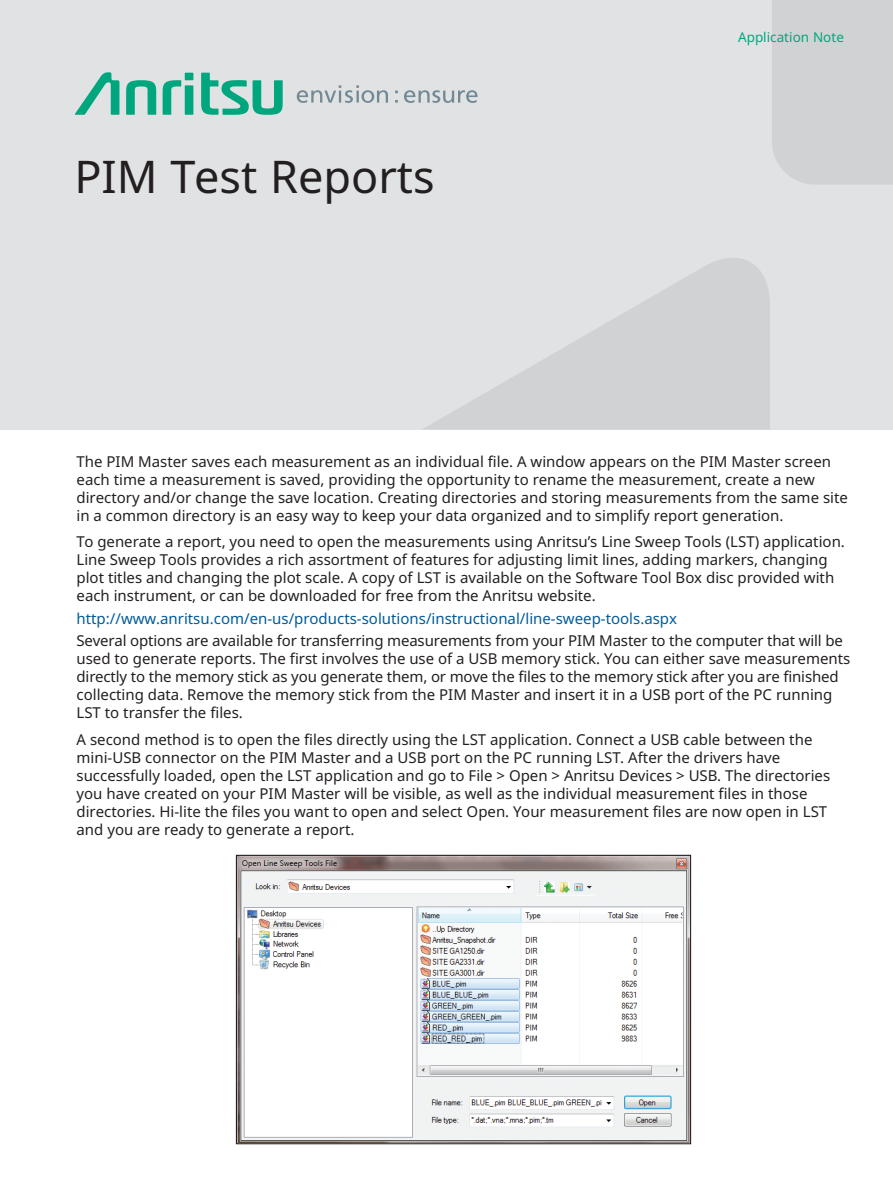
<style>
.page{position:relative;width:893px;height:1191px;background:#fff}
.page>*{position:absolute;margin:0;border:0;box-sizing:border-box;transform-origin:0 0}
._30pt_Head{font:45px "Noto Sans";color:#231f20}
.Body_Text{font:15px/18px "Noto Sans";color:#231f20}
.Body_Text-2{font:15px "Noto Sans";color:#015b9b}
.Head1{font:13.5px "Noto Sans";color:#00a77e}
</style>
<div class="page">
<div style="left:0;top:0;width:893px;height:429px;background:#e1e2e4"></div>
<svg style="left:424px;top:258px;width:346px;height:171px;fill:#d1d2d4"></svg>
<div style="left:772px;top:0;width:121px;height:184px;background:#d1d2d4"></div>
<svg style="left:75px;top:72px;width:208px;height:43px"></svg>
<svg style="left:297px;top:85px;width:91px;height:18px"></svg>
<svg style="left:404px;top:90px;width:74px;height:13px"></svg>
<img style="left:238px;top:857px;width:451px;height:285px">
<div style="left:236px;top:855px;width:455px;height:289px;border:1px solid #231f20"></div>
<p class="_30pt_Head" style="left:74px;top:146px;width:362px">PIM Test Reports</p>
<p class="Head1" style="left:738px;top:28px;width:107px">Application Note</p>
<p class="Body_Text" style="left:77px;top:452px;width:773px">The PIM Master saves each measurement as an individual file. A window appears on the PIM Master screen each time a measurement is saved, providing the opportunity to rename the measurement, create a new directory and/or change the save location. Creating directories and storing measurements from the same site in a common directory is an easy way to keep your data organized and to simplify report generation.</p>
<p class="Body_Text" style="left:77px;top:532px;width:770px">To generate a report, you need to open the measurements using Anritsu’s Line Sweep Tools (LST) application.<br>Line Sweep Tools provides a rich assortment of features for adjusting limit lines, adding markers, changing plot titles and changing the plot scale. A copy of LST is available on the Software Tool Box disc provided with each instrument, or can be downloaded for free from the Anritsu website.</p>
<p class="Body_Text-2" style="left:77px;top:608px;width:602px">http://www.anritsu.com/en-us/products-solutions/instructional/line-sweep-tools.aspx</p>
<p class="Body_Text" style="left:77px;top:631px;width:775px">Several options are available for transferring measurements from your PIM Master to the computer that will be used to generate reports. The first involves the use of a USB memory stick. You can either save measurements directly to the memory stick as you generate them, or move the files to the memory stick after you are finished collecting data. Remove the memory stick from the PIM Master and insert it in a USB port of the PC running LST to transfer the files.</p>
<p class="Body_Text" style="left:77px;top:729px;width:755px">A second method is to open the files directly using the LST application. Connect a USB cable between the mini-USB connector on the PIM Master and a USB port on the PC running LST. After the drivers have successfully loaded, open the LST application and go to File &gt; Open &gt; Anritsu Devices &gt; USB. The directories you have created on your PIM Master will be visible, as well as the individual measurement files in those directories. Hi-lite the files you want to open and select Open. Your measurement files are now open in LST and you are ready to generate a report.</p>
</div>
